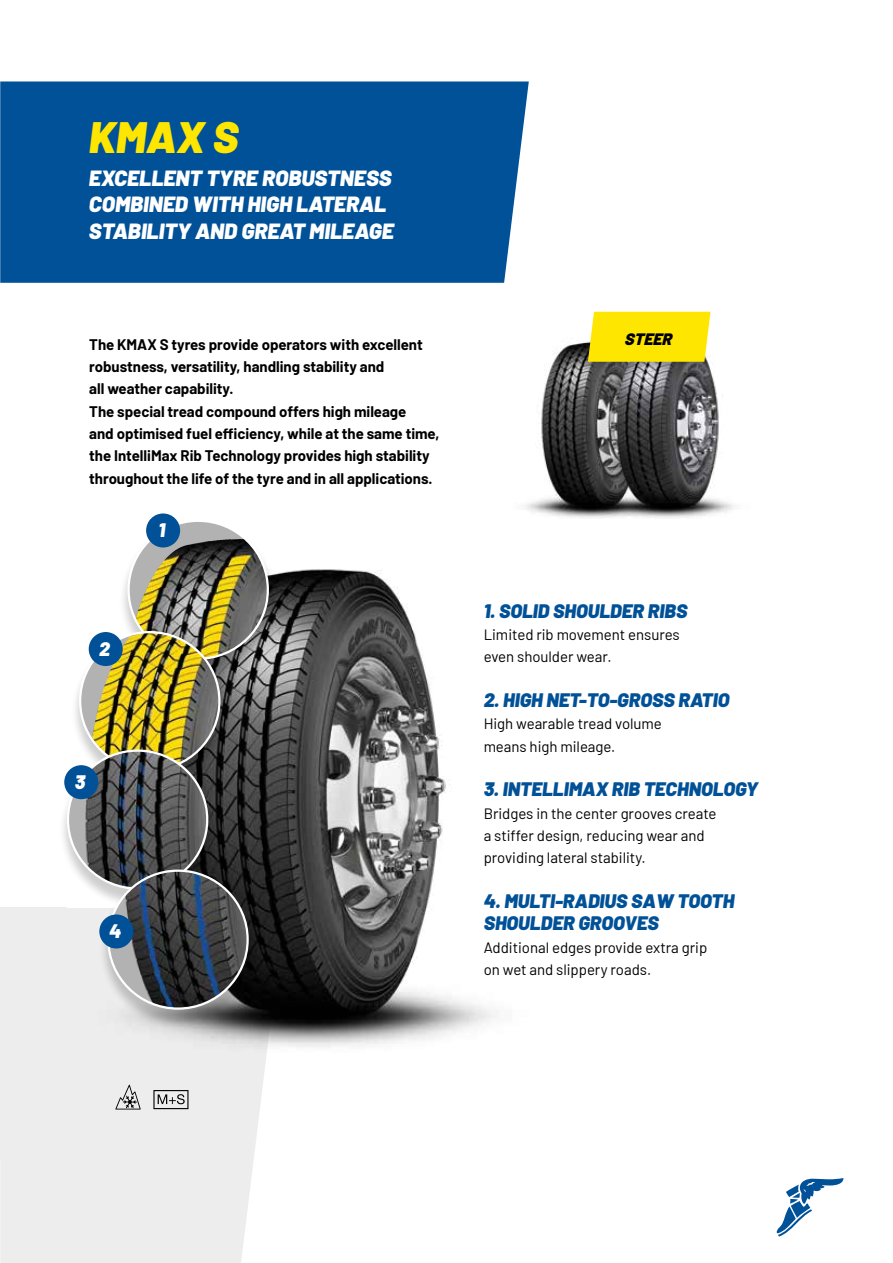
<style>
.page{position:relative;width:893px;height:1263px;background:#fff}
.page>*{position:absolute;margin:0;border:0;box-sizing:border-box;transform-origin:0 0}
.t1{font:italic 900 43.95px "Barlow";color:#ffe600}
.t2{font:italic 900 21.9px/26.4px "Barlow";color:#fff}
.t3{font:italic 900 19.5px/22.4px "Barlow";color:#005197}
.t4{font:italic 900 19.5px "Barlow";color:#fff}
.t5{font:italic 900 16.5px "Barlow";color:#000}
.t6{font:700 15px/22.4px "Barlow";color:#000}
.t7{font:15px/22.4px "Barlow";color:#000}
</style>
<div class="page">
<svg style="left:777px;top:1178px;width:66px;height:58px"></svg>
<div style="left:67px;top:910px;width:199px;height:353px;background:#ededed"></div>
<div style="left:0;top:908px;width:67px;height:355px;background:#ededed"></div>
<img style="left:525px;top:342px;width:61px;height:176px">
<img style="left:586px;top:342px;width:148px;height:176px">
<div style="left:0;top:81px;width:529px;height:202px;background:#005197"></div>
<img style="left:89px;top:569px;width:408px;height:489px">
<svg style="left:153px;top:1090px;width:35px;height:19px"></svg>
<svg style="left:115px;top:1085px;width:26px;height:24px"></svg>
<svg style="left:588px;top:312px;width:122px;height:50px;background:#fde50a"></svg>
<div style="left:119px;top:521px;width:160px;height:159px;background:#000;opacity:.2"></div>
<img style="left:129px;top:521px;width:139px;height:138px;border-radius:50%">
<img style="left:145px;top:539px;width:98px;height:53px">
<div style="left:146px;top:513px;width:34px;height:34px;background:#005197;border-radius:50%"></div>
<div style="left:71px;top:632px;width:160px;height:159px;background:#000;opacity:.2"></div>
<img style="left:80px;top:632px;width:139px;height:138px;border-radius:50%">
<img style="left:92px;top:634px;width:40px;height:116px">
<div style="left:89px;top:632px;width:34px;height:34px;background:#005197;border-radius:50%"></div>
<div style="left:58px;top:750px;width:161px;height:160px;background:#000;opacity:.2"></div>
<div style="left:68px;top:751px;width:139px;height:137px;background:#b3b2b2;border-radius:50%"></div>
<img style="left:85px;top:751px;width:122px;height:137px">
<div style="left:64px;top:765px;width:34px;height:34px;background:#005197;border-radius:50%"></div>
<div style="left:99px;top:870px;width:160px;height:160px;background:#000;opacity:.2"></div>
<svg style="left:108px;top:871px;width:140px;height:137px"></svg>
<img style="left:124px;top:871px;width:124px;height:137px">
<div style="left:99px;top:914px;width:34px;height:34px;background:#005197;border-radius:50%"></div>
<h1 class="t1" style="left:89px;top:104px;width:151px">KMAX S</h1>
<h2 class="t2" style="left:89px;top:163px;width:307px">EXCELLENT TYRE ROBUSTNESS<br>COMBINED WITH HIGH LATERAL<br>STABILITY AND GREAT MILEAGE</h2>
<p class="t6" style="left:89px;top:332px;width:352px">The KMAX S tyres provide operators with excellent robustness, versatility, handling stability and<br>all weather capability.<br>The special tread compound offers high mileage<br>and optimised fuel efficiency, while at the same time, the IntelliMax Rib Technology provides high stability throughout the life of the tyre and in all applications.</p>
<p class="t5" style="left:625px;top:327px;width:51px">STEER</p>
<h3 class="t4" style="left:158px;top:516px;width:8px">1</h3>
<h3 class="t4" style="left:99px;top:634px;width:12px">2</h3>
<h3 class="t4" style="left:75px;top:767px;width:12px">3</h3>
<h3 class="t4" style="left:109px;top:917px;width:14px">4</h3>
<h3 class="t3" style="left:484px;top:598px;width:205px">1. SOLID SHOULDER RIBS</h3>
<p class="t7" style="left:484px;top:622px;width:198px">Limited rib movement ensures even shoulder wear.</p>
<h3 class="t3" style="left:484px;top:687px;width:247px">2. HIGH NET-TO-GROSS RATIO</h3>
<p class="t7" style="left:484px;top:711px;width:180px">High wearable tread volume means high mileage.</p>
<h3 class="t3" style="left:484px;top:777px;width:276px">3. INTELLIMAX RIB TECHNOLOGY</h3>
<p class="t7" style="left:484px;top:801px;width:234px">Bridges in the center grooves create a stiffer design, reducing wear and providing lateral stability.</p>
<h3 class="t3" style="left:484px;top:888px;width:252px">4. MULTI-RADIUS SAW TOOTH<br>SHOULDER GROOVES</h3>
<p class="t7" style="left:484px;top:935px;width:225px">Additional edges provide extra grip on wet and slippery roads.</p>
</div>
